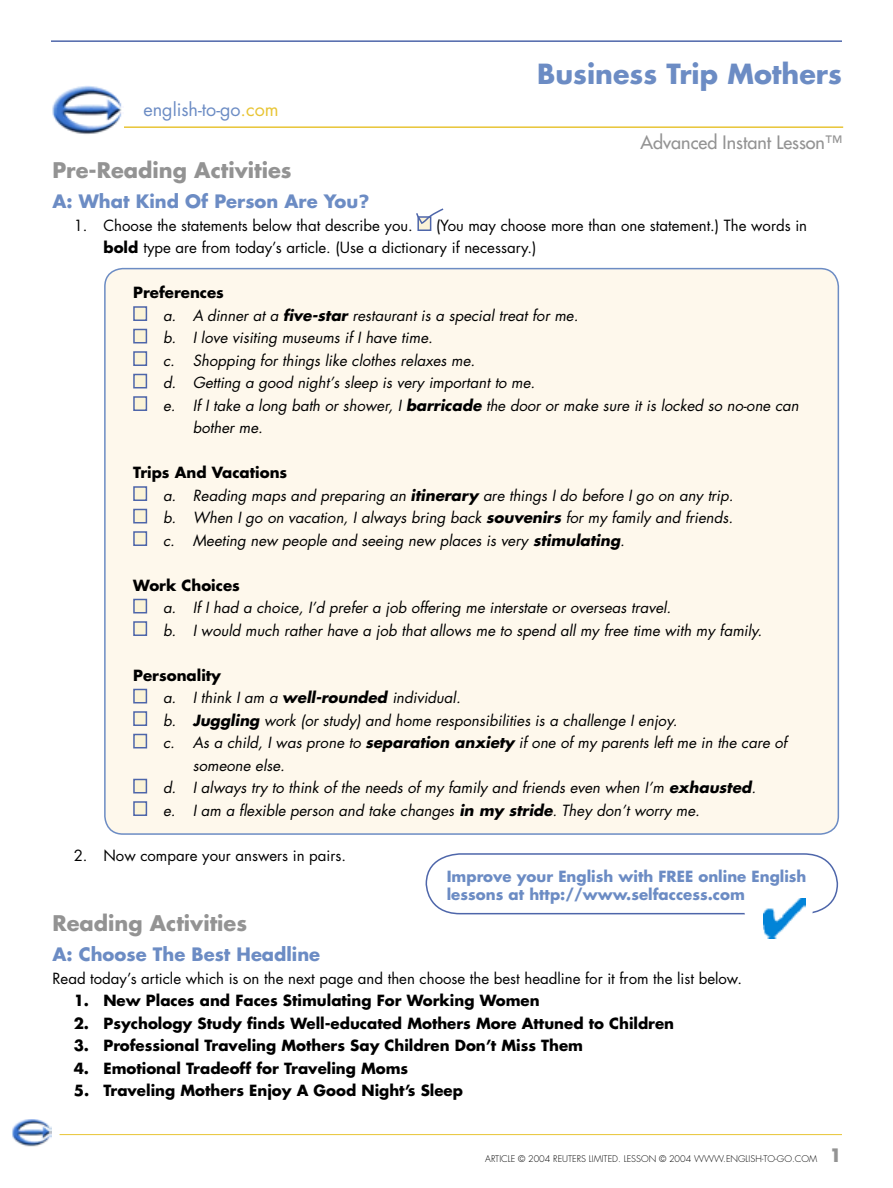
<style>
.page{position:relative;width:893px;height:1188px;background:#fff}
.page>*{position:absolute;margin:0;border:0;box-sizing:border-box;transform-origin:0 0}
.t1{font:700 27px "Futura";color:#6c8cc4}
.t2{font:700 21px "Futura";color:#939393}
.t3{font:700 18px "Futura";color:#6c8cc4}
.t4{font:18px "Futura";color:#939393}
.t5{font:18px "Futura";color:#6c8cc4}
.t6{font:italic 15px/22.5px "Futura";color:#000}
.t7{font:700 15px "Futura";color:#000}
.t8{font:15px/22.5px "Futura";color:#000}
.t9{font:700 15px/18px "Futura";color:#6c8cc4}
.t10{font:300 9px "Futura";color:#000}
.s1{color:#e8c536}
.s2{font-family:"Verdana"}
.s3{font-weight:700}
.s4{font-weight:700;font-style:normal}
.s5{font-weight:700;font-size:18px;color:#939393}
</style>
<div class="page">
<hr style="left:60px;top:1134px;width:782px;height:1px;background:#e8c536">
<img style="left:12px;top:1120px;width:39px;height:27px">
<div style="left:104px;top:267px;width:736px;height:567px;background:#fef8ec"></div>
<hr style="left:51px;top:40px;width:791px;height:2px;background:#4e66aa">
<hr style="left:110px;top:126px;width:733px;height:2px;background:#e8c536">
<img style="left:52px;top:86px;width:71px;height:48px">
<svg style="left:425px;top:853px;width:414px;height:61px"></svg>
<div style="left:745px;top:898px;width:67px;height:28px;background:#fff;border-radius:50%"></div>
<div style="left:745px;top:897px;width:68px;height:30px;border:2px solid #fff;border-radius:50%"></div>
<img style="left:763px;top:899px;width:43px;height:39px">
<div style="left:418px;top:217px;width:13px;height:13px;background:#fbf3d7"></div>
<div style="left:417px;top:216px;width:14px;height:15px;border:2px solid #4e66aa"></div>
<div style="left:134px;top:307px;width:12px;height:13px;background:#fbf3d7"></div>
<div style="left:133px;top:306px;width:14px;height:15px;border:2px solid #4e66aa"></div>
<div style="left:134px;top:329px;width:12px;height:14px;background:#fbf3d7"></div>
<div style="left:133px;top:329px;width:14px;height:14px;border:2px solid #4e66aa"></div>
<div style="left:134px;top:352px;width:12px;height:13px;background:#fbf3d7"></div>
<div style="left:133px;top:351px;width:14px;height:15px;border:2px solid #4e66aa"></div>
<div style="left:134px;top:374px;width:12px;height:14px;background:#fbf3d7"></div>
<div style="left:133px;top:374px;width:14px;height:14px;border:2px solid #4e66aa"></div>
<div style="left:134px;top:397px;width:12px;height:13px;background:#fbf3d7"></div>
<div style="left:133px;top:396px;width:14px;height:15px;border:2px solid #4e66aa"></div>
<div style="left:134px;top:487px;width:12px;height:13px;background:#fbf3d7"></div>
<div style="left:133px;top:486px;width:14px;height:15px;border:2px solid #4e66aa"></div>
<div style="left:134px;top:509px;width:12px;height:14px;background:#fbf3d7"></div>
<div style="left:133px;top:509px;width:14px;height:14px;border:2px solid #4e66aa"></div>
<div style="left:134px;top:532px;width:12px;height:13px;background:#fbf3d7"></div>
<div style="left:133px;top:531px;width:14px;height:15px;border:2px solid #4e66aa"></div>
<div style="left:134px;top:599px;width:12px;height:14px;background:#fbf3d7"></div>
<div style="left:133px;top:599px;width:14px;height:14px;border:2px solid #4e66aa"></div>
<div style="left:134px;top:622px;width:12px;height:13px;background:#fbf3d7"></div>
<div style="left:133px;top:621px;width:14px;height:15px;border:2px solid #4e66aa"></div>
<div style="left:134px;top:689px;width:12px;height:14px;background:#fbf3d7"></div>
<div style="left:133px;top:689px;width:14px;height:14px;border:2px solid #4e66aa"></div>
<div style="left:134px;top:712px;width:12px;height:13px;background:#fbf3d7"></div>
<div style="left:133px;top:711px;width:14px;height:15px;border:2px solid #4e66aa"></div>
<div style="left:134px;top:734px;width:12px;height:14px;background:#fbf3d7"></div>
<div style="left:133px;top:734px;width:14px;height:14px;border:2px solid #4e66aa"></div>
<div style="left:134px;top:779px;width:12px;height:14px;background:#fbf3d7"></div>
<div style="left:133px;top:779px;width:14px;height:14px;border:2px solid #4e66aa"></div>
<div style="left:134px;top:802px;width:12px;height:13px;background:#fbf3d7"></div>
<div style="left:133px;top:801px;width:14px;height:15px;border:2px solid #4e66aa"></div>
<svg style="left:416px;top:208px;width:28px;height:17px"></svg>
<p class="t5" style="left:143px;top:97px;width:137px">english-to-go<span class="s1">.com</span></p>
<h1 class="t1" style="left:537px;top:55px;width:306px">Business Trip Mothers</h1>
<p class="t4" style="left:641px;top:130px;width:203px">Advanced Instant Lesson™</p>
<h2 class="t2" style="left:52px;top:156px;width:241px">Pre-Reading Activities</h2>
<p class="t3" style="left:52px;top:189px;width:319px">A: What Kind Of Person Are You<span class="s2">?</span></p>
<p class="t8" style="left:74px;top:214px;width:341px">1. Choose the statements below that describe you.</p>
<p class="t8" style="left:103px;top:214px;width:705px;text-indent:333px">(You may choose more than one statement.) The words in <span class="s3">bold</span> type are from today’s article. (Use a dictionary if necessary.)</p>
<p class="t7" style="left:133px;top:282px;width:92px">Preferences</p>
<p class="t6" style="left:163px;top:304px;width:417px">a. A dinner at a <span class="s3">five-star</span> restaurant is a special treat for me.</p>
<p class="t6" style="left:163px;top:327px;width:271px">b. I love visiting museums if I have time.</p>
<p class="t6" style="left:163px;top:349px;width:314px">c. Shopping for things like clothes relaxes me.</p>
<p class="t6" style="left:163px;top:372px;width:374px">d. Getting a good night’s sleep is very important to me.</p>
<p class="t6" style="left:163px;top:394px;width:637px">e. If I take a long bath or shower, I <span class="s3">barricade</span> the door or make sure it is locked so no-one can</p>
<p class="t6" style="left:193px;top:417px;width:71px">bother me.</p>
<p class="t6" style="left:163px;top:462px;width:572px;text-indent:-30px"><span class="s4">Trips And Vacations<br></span>a. Reading maps and preparing an <span class="s3">itinerary</span> are things I do before I go on any trip. b. When I go on vacation, I always bring back <span class="s3">souvenirs</span> for my family and friends. c. Meeting new people and seeing new places is very <span class="s3">stimulating</span>.</p>
<p class="t7" style="left:133px;top:575px;width:108px">Work Choices</p>
<p class="t6" style="left:163px;top:597px;width:601px">a. If I had a choice, I’d prefer a job offering me interstate or overseas travel.<br>b. I would much rather have a job that allows me to spend all my free time with my family.</p>
<p class="t7" style="left:133px;top:665px;width:89px">Personality</p>
<p class="t6" style="left:163px;top:687px;width:299px">a. I think I am a <span class="s3">well-rounded</span> individual.</p>
<p class="t6" style="left:163px;top:709px;width:516px">b. <span class="s3">Juggling</span> work (or study) and home responsibilities is a challenge I enjoy.</p>
<p class="t6" style="left:163px;top:732px;width:625px">c. As a child, I was prone to <span class="s3">separation anxiety</span> if one of my parents left me in the care of</p>
<p class="t6" style="left:193px;top:754px;width:94px">someone else.</p>
<p class="t6" style="left:163px;top:777px;width:595px">d. I always try to think of the needs of my family and friends even when I’m <span class="s3">exhausted</span>.</p>
<p class="t6" style="left:163px;top:799px;width:538px">e. I am a flexible person and take changes <span class="s3">in my stride</span>. They don’t worry me.</p>
<p class="t8" style="left:74px;top:844px;width:274px">2. Now compare your answers in pairs.</p>
<p class="t9" style="left:447px;top:867px;width:361px">Improve your English with FREE online English lessons at http://www.selfaccess.com</p>
<h2 class="t2" style="left:52px;top:909px;width:196px">Reading Activities</h2>
<p class="t3" style="left:52px;top:942px;width:269px">A: Choose The Best Headline</p>
<p class="t8" style="left:52px;top:967px;width:691px">Read today’s article which is on the next page and then choose the best headline for it from the list below.</p>
<p class="t7" style="left:74px;top:990px;width:467px">1. New Places and Faces Stimulating For Working Women</p>
<p class="t7" style="left:74px;top:1013px;width:602px">2. Psychology Study finds Well-educated Mothers More Attuned to Children</p>
<p class="t7" style="left:74px;top:1035px;width:511px">3. Professional Traveling Mothers Say Children Don’t Miss Them</p>
<p class="t7" style="left:74px;top:1058px;width:336px">4. Emotional Tradeoff for Traveling Moms</p>
<p class="t7" style="left:74px;top:1080px;width:391px">5. Traveling Mothers Enjoy A Good Night’s Sleep</p>
<p class="t10" style="left:485px;top:1153px;width:358px">ARTICLE © 2004 REUTERS LIMITED. LESSON © 2004 WWW.ENGLISH-TO-GO.COM <span class="s5">1</span></p>
</div>
